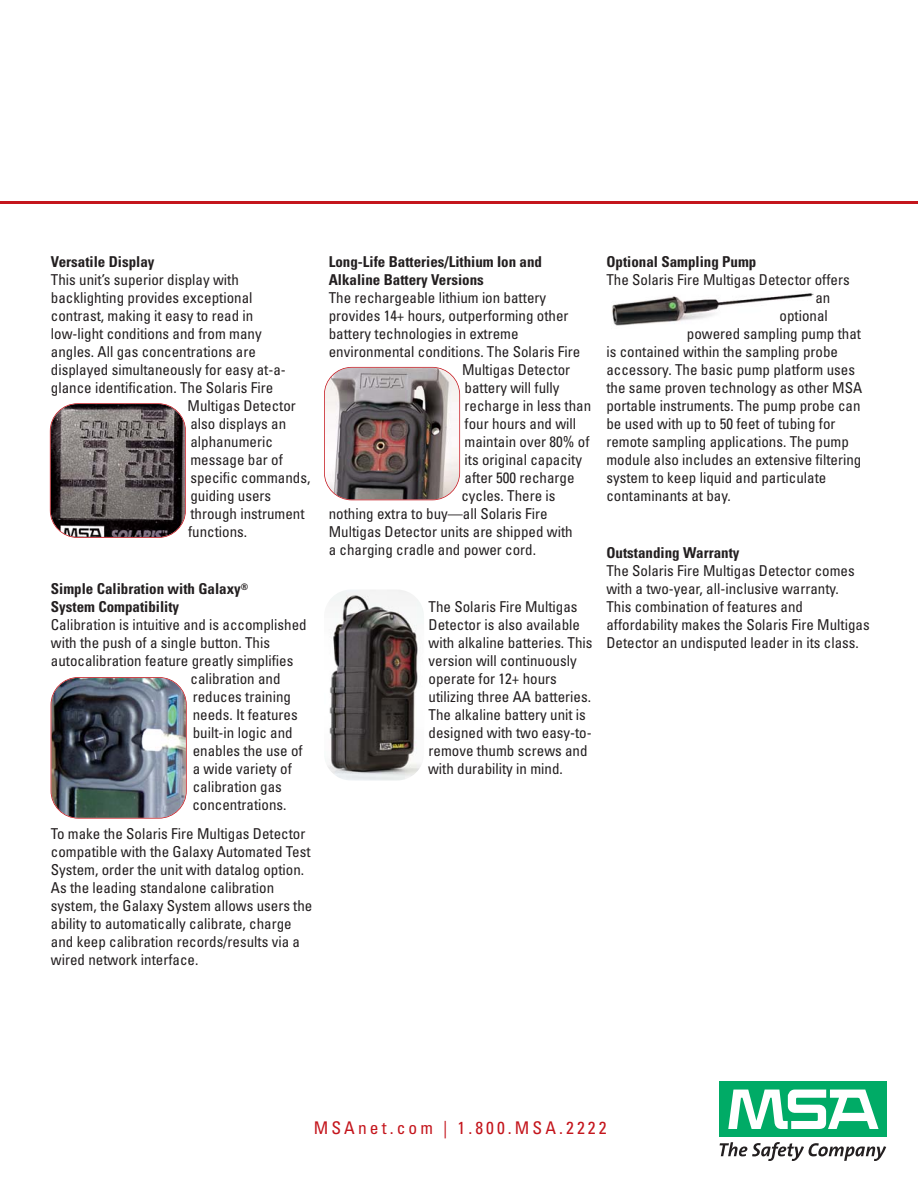
<style>
.page{position:relative;width:918px;height:1188px;background:#fff}
.page>*{position:absolute;margin:0;border:0;box-sizing:border-box;transform-origin:0 0}
.t1{font:condensed 17.4px "Univers LT Std";letter-spacing:.18em;color:#c4151c}
.t2{font:condensed 15px/18px "Univers LT Std";color:#231f20}
.t3{font:700 condensed 15px/18px "Univers LT Std";color:#231f20}
</style>
<div class="page">
<hr style="left:0;top:201px;width:918px;height:3px;background:#c4151c">
<div style="left:720px;top:1081px;width:167px;height:56px;background:#00ab66"></div>
<svg style="left:728px;top:1090px;width:151px;height:39px"></svg>
<svg style="left:720px;top:1142px;width:166px;height:19px"></svg>
<img style="left:51px;top:404px;width:134px;height:133px;border-radius:27px">
<div style="left:50px;top:403px;width:136px;height:135px;border:2px solid #c4151c;border-radius:28px"></div>
<img style="left:51px;top:678px;width:135px;height:140px;border-radius:27px">
<div style="left:51px;top:677px;width:136px;height:142px;border:2px solid #c4151c;border-radius:28px"></div>
<img style="left:325px;top:368px;width:134px;height:132px;border-radius:27px">
<div style="left:324px;top:367px;width:136px;height:133px;border:2px solid #c4151c;border-radius:28px"></div>
<img style="left:324px;top:590px;width:100px;height:191px;border-radius:27px">
<img style="left:612px;top:293px;width:202px;height:33px">
<p class="t3" style="left:51px;top:254px;width:105px">Versatile Display</p>
<p class="t2" style="left:51px;top:272px;width:189px">This unit’s superior display with</p>
<p class="t2" style="left:51px;top:290px;width:203px">backlighting provides exceptional</p>
<p class="t2" style="left:51px;top:308px;width:204px">contrast, making it easy to read in</p>
<p class="t2" style="left:51px;top:326px;width:212px">low-light conditions and from many</p>
<p class="t2" style="left:51px;top:344px;width:206px">angles. All gas concentrations are</p>
<p class="t2" style="left:51px;top:362px;width:236px">displayed simultaneously for easy at-a-</p>
<p class="t2" style="left:51px;top:380px;width:224px">glance identification. The Solaris Fire</p>
<p class="t2" style="left:188px;top:398px;width:110px">Multigas Detector</p>
<p class="t2" style="left:190px;top:416px;width:97px">also displays an</p>
<p class="t2" style="left:190px;top:434px;width:84px">alphanumeric</p>
<p class="t2" style="left:190px;top:452px;width:94px">message bar of</p>
<p class="t2" style="left:190px;top:470px;width:121px">specific commands,</p>
<p class="t2" style="left:190px;top:488px;width:82px">guiding users</p>
<p class="t2" style="left:190px;top:506px;width:116px">through instrument</p>
<p class="t2" style="left:188px;top:524px;width:61px">functions.</p>
<p class="t3" style="left:51px;top:581px;width:199px">Simple Calibration with Galaxy<sup>®<br></sup>System Compatibility</p>
<p class="t2" style="left:51px;top:617px;width:257px">Calibration is intuitive and is accomplished</p>
<p class="t2" style="left:51px;top:635px;width:221px">with the push of a single button. This</p>
<p class="t2" style="left:51px;top:653px;width:244px">autocalibration feature greatly simplifies</p>
<p class="t2" style="left:191px;top:671px;width:91px">calibration and</p>
<p class="t2" style="left:193px;top:689px;width:100px">reduces training</p>
<p class="t2" style="left:193px;top:707px;width:106px">needs. It features</p>
<p class="t2" style="left:193px;top:725px;width:101px">built-in logic and</p>
<p class="t2" style="left:193px;top:743px;width:111px">enables the use of</p>
<p class="t2" style="left:193px;top:761px;width:101px">a wide variety of</p>
<p class="t2" style="left:193px;top:779px;width:91px">calibration gas</p>
<p class="t2" style="left:192px;top:797px;width:96px">concentrations.</p>
<p class="t2" style="left:51px;top:826px;width:263px">To make the Solaris Fire Multigas Detector compatible with the Galaxy Automated Test System, order the unit with datalog option.<br>As the leading standalone calibration system, the Galaxy System allows users the ability to automatically calibrate, charge and keep calibration records/results via a wired network interface.</p>
<p class="t3" style="left:329px;top:254px;width:215px">Long-Life Batteries/Lithium Ion and<br>Alkaline Battery Versions</p>
<p class="t2" style="left:329px;top:290px;width:219px">The rechargeable lithium ion battery</p>
<p class="t2" style="left:329px;top:308px;width:241px">provides 14+ hours, outperforming other</p>
<p class="t2" style="left:329px;top:326px;width:191px">battery technologies in extreme</p>
<p class="t2" style="left:329px;top:344px;width:253px">environmental conditions. The Solaris Fire</p>
<p class="t2" style="left:462px;top:362px;width:110px">Multigas Detector</p>
<p class="t2" style="left:465px;top:380px;width:96px">battery will fully</p>
<p class="t2" style="left:465px;top:398px;width:128px">recharge in less than</p>
<p class="t2" style="left:465px;top:416px;width:113px">four hours and will</p>
<p class="t2" style="left:465px;top:434px;width:126px">maintain over 80% of</p>
<p class="t2" style="left:465px;top:452px;width:119px">its original capacity</p>
<p class="t2" style="left:465px;top:470px;width:111px">after 500 recharge</p>
<p class="t2" style="left:461px;top:488px;width:96px">cycles. There is</p>
<p class="t2" style="left:329px;top:506px;width:221px">nothing extra to buy—all Solaris Fire</p>
<p class="t2" style="left:329px;top:524px;width:246px">Multigas Detector units are shipped with</p>
<p class="t2" style="left:329px;top:542px;width:209px">a charging cradle and power cord.</p>
<p class="t2" style="left:428px;top:599px;width:166px">The Solaris Fire Multigas<br>Detector is also available with alkaline batteries. This version will continuously operate for 12+ hours utilizing three AA batteries.<br>The alkaline battery unit is designed with two easy-to&shy;remove thumb screws and with durability in mind.</p>
<p class="t3" style="left:606px;top:254px;width:152px">Optional Sampling Pump</p>
<p class="t2" style="left:606px;top:272px;width:245px">The Solaris Fire Multigas Detector offers</p>
<p class="t2" style="left:815px;top:290px;width:16px">an</p>
<p class="t2" style="left:780px;top:308px;width:50px">optional</p>
<p class="t2" style="left:687px;top:326px;width:176px">powered sampling pump that</p>
<p class="t2" style="left:606px;top:344px;width:233px">is contained within the sampling probe</p>
<p class="t2" style="left:606px;top:362px;width:250px">accessory. The basic pump platform uses</p>
<p class="t2" style="left:606px;top:380px;width:257px">the same proven technology as other MSA</p>
<p class="t2" style="left:606px;top:398px;width:256px">portable instruments. The pump probe can</p>
<p class="t2" style="left:606px;top:416px;width:231px">be used with up to 50 feet of tubing for</p>
<p class="t2" style="left:606px;top:434px;width:244px">remote sampling applications. The pump</p>
<p class="t2" style="left:606px;top:452px;width:256px">module also includes an extensive filtering</p>
<p class="t2" style="left:606px;top:470px;width:221px">system to keep liquid and particulate</p>
<p class="t2" style="left:606px;top:488px;width:126px">contaminants at bay.</p>
<p class="t3" style="left:606px;top:545px;width:135px">Outstanding Warranty</p>
<p class="t2" style="left:606px;top:563px;width:265px">The Solaris Fire Multigas Detector comes with a two-year, all-inclusive warranty.<br>This combination of features and affordability makes the Solaris Fire Multigas Detector an undisputed leader in its class.</p>
<p class="t1" style="left:314px;top:1122px;width:294px">MSAnet.com | 1.800.MSA.2222</p>
</div>
